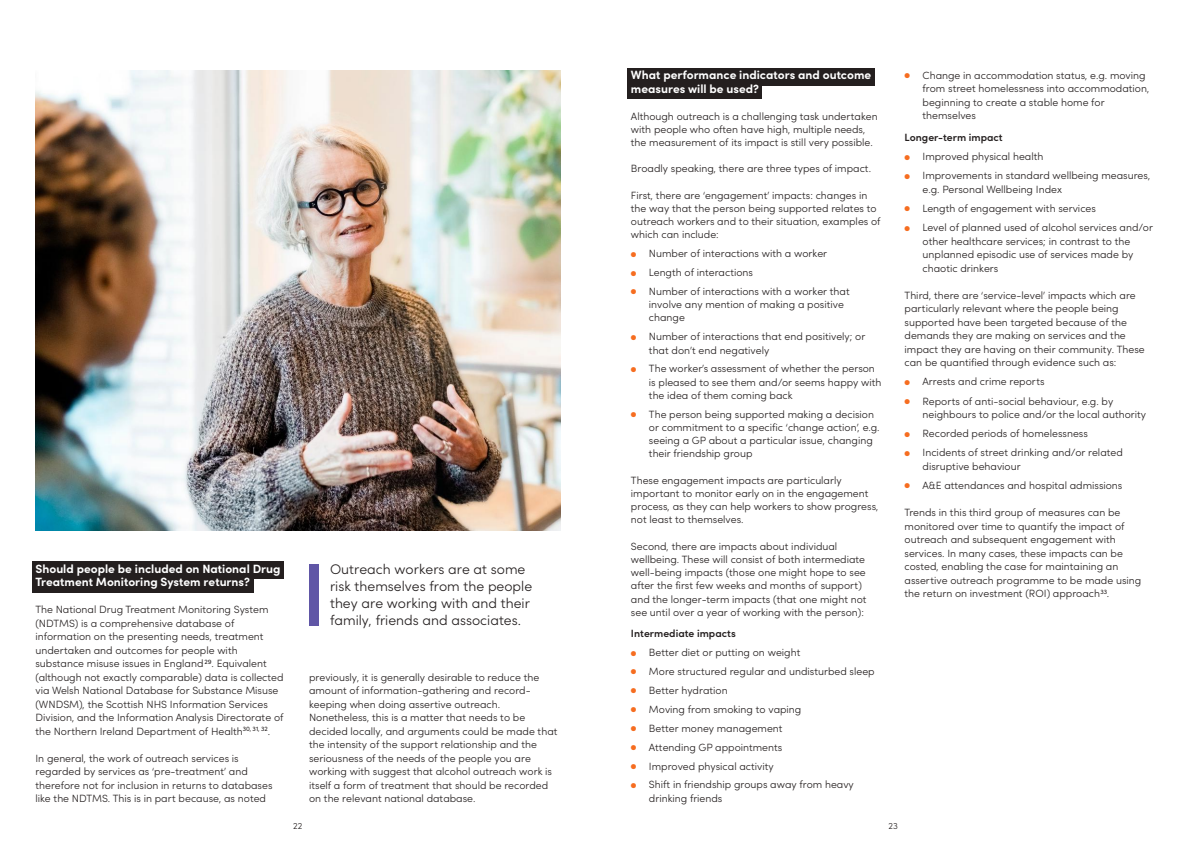
<style>
.page{position:relative;width:1191px;height:842px;background:#fff}
.page>*{position:absolute;margin:0;border:0;box-sizing:border-box;transform-origin:0 0}
.t1{font:300 14px/16.8px "Change";color:#241f1f}
.t2{font:700 12px/13.5px "Change";color:#fff}
.t3{font:300 10.5px/13.5px "Change";color:#241f1f}
.t4{font:600 10.5px "Change";color:#241f1f}
.t5{font:300 9px "Change";color:#241f1f}
.s1{color:#f66d20}
</style>
<div class="page">
<div style="left:32px;top:562px;width:251px;height:17px;background:#241f1f"></div>
<div style="left:32px;top:575px;width:221px;height:17px;background:#241f1f"></div>
<div style="left:309px;top:564px;width:10px;height:61px;background:#6056a6"></div>
<img style="left:35px;top:71px;width:525px;height:459px">
<div style="left:627px;top:68px;width:248px;height:17px;background:#241f1f"></div>
<div style="left:627px;top:82px;width:135px;height:17px;background:#241f1f"></div>
<p class="t2" style="left:35px;top:561px;width:247px">Should people be included on National Drug<br>Treatment Monitoring System returns?</p>
<p class="t3" style="left:35px;top:602px;width:250px">The National Drug Treatment Monitoring System (NDTMS) is a comprehensive database of information on the presenting needs, treatment undertaken and outcomes for people with substance misuse issues in England<sup>29</sup>. Equivalent (although not exactly comparable) data is collected via Welsh National Database for Substance Misuse (WNDSM), the Scottish NHS Information Services Division, and the Information Analysis Directorate of the Northern Ireland Department of Health<sup>30,</sup> <sup>31,</sup> <sup>32</sup>.</p>
<p class="t3" style="left:35px;top:751px;width:238px">In general, the work of outreach services is regarded by services as ‘pre-treatment’ and therefore not for inclusion in returns to databases like the NDTMS. This is in part because, as noted</p>
<h1 class="t1" style="left:330px;top:560px;width:204px">Outreach workers are at some risk themselves from the people they are working with and their family, friends and associates.</h1>
<p class="t3" style="left:309px;top:669px;width:250px">previously, it is generally desirable to reduce the amount of information-gathering and record&shy;keeping when doing assertive outreach.<br>Nonetheless, this is a matter that needs to be decided locally, and arguments could be made that the intensity of the support relationship and the seriousness of the needs of the people you are working with suggest that alcohol outreach work is itself a form of treatment that should be recorded on the relevant national database.</p>
<p class="t5" style="left:293px;top:819px;width:11px">22</p>
<p class="t2" style="left:631px;top:68px;width:242px">What performance indicators and outcome measures will be used?</p>
<p class="t3" style="left:631px;top:109px;width:248px;line-height:13.2px">Although outreach is a challenging task undertaken with people who often have high, multiple needs, the measurement of its impact is still very possible.</p>
<p class="t3" style="left:631px;top:161px;width:242px">Broadly speaking, there are three types of impact.</p>
<p class="t3" style="left:631px;top:188px;width:251px;line-height:13.2px">First, there are ‘engagement’ impacts: changes in the way that the person being supported relates to outreach workers and to their situation, examples of which can include:</p>
<p class="t3" style="left:631px;top:246px;width:198px"><span class="s1">●</span> Number of interactions with a worker</p>
<p class="t3" style="left:631px;top:265px;width:124px"><span class="s1">●</span> Length of interactions</p>
<p class="t3" style="left:649px;top:284px;width:202px;line-height:13.2px;text-indent:-18px"><span class="s1">●</span> Number of interactions with a worker that involve any mention of making a positive change</p>
<p class="t3" style="left:649px;top:329px;width:218px;line-height:13.2px;text-indent:-18px"><span class="s1">●</span> Number of interactions that end positively; or that don’t end negatively</p>
<p class="t3" style="left:649px;top:362px;width:234px;line-height:13.2px;text-indent:-18px"><span class="s1">●</span> The worker’s assessment of whether the person is pleased to see them and/or seems happy with the idea of them coming back</p>
<p class="t3" style="left:649px;top:407px;width:232px;line-height:13.2px;text-indent:-18px"><span class="s1">●</span> The person being supported making a decision or commitment to a specific ‘change action’, e.g. seeing a GP about a particular issue, changing their friendship group</p>
<p class="t3" style="left:631px;top:473px;width:249px;line-height:13.2px">These engagement impacts are particularly important to monitor early on in the engagement process, as they can help workers to show progress, not least to themselves.</p>
<p class="t3" style="left:631px;top:539px;width:237px;line-height:13.2px">Second, there are impacts about individual wellbeing. These will consist of both intermediate well-being impacts (those one might hope to see after the first few weeks and months of support) and the longer-term impacts (that one might not see until over a year of working with the person):</p>
<p class="t4" style="left:631px;top:626px;width:106px">Intermediate impacts</p>
<p class="t3" style="left:631px;top:645px;width:171px"><span class="s1">●</span> Better diet or putting on weight</p>
<p class="t3" style="left:631px;top:664px;width:245px"><span class="s1">●</span> More structured regular and undisturbed sleep</p>
<p class="t3" style="left:631px;top:683px;width:98px"><span class="s1">●</span> Better hydration</p>
<p class="t3" style="left:631px;top:702px;width:172px"><span class="s1">●</span> Moving from smoking to vaping</p>
<p class="t3" style="left:631px;top:721px;width:153px"><span class="s1">●</span> Better money management</p>
<p class="t3" style="left:631px;top:740px;width:153px"><span class="s1">●</span> Attending GP appointments</p>
<p class="t3" style="left:631px;top:758px;width:144px"><span class="s1">●</span> Improved physical activity</p>
<p class="t3" style="left:649px;top:777px;width:206px;text-indent:-18px"><span class="s1">●</span> Shift in friendship groups away from heavy drinking friends</p>
<p class="t3" style="left:922px;top:68px;width:228px;text-indent:-18px"><span class="s1">●</span> Change in accommodation status, e.g. moving from street homelessness into accommodation, beginning to create a stable home for themselves</p>
<p class="t4" style="left:904px;top:129px;width:100px">Longer-term impact</p>
<p class="t3" style="left:904px;top:149px;width:140px"><span class="s1">●</span> Improved physical health</p>
<p class="t3" style="left:922px;top:168px;width:229px;text-indent:-18px"><span class="s1">●</span> Improvements in standard wellbeing measures, e.g. Personal Wellbeing Index</p>
<p class="t3" style="left:904px;top:201px;width:193px"><span class="s1">●</span> Length of engagement with services</p>
<p class="t3" style="left:922px;top:220px;width:232px;text-indent:-18px"><span class="s1">●</span> Level of planned used of alcohol services and/or other healthcare services; in contrast to the unplanned episodic use of services made by chaotic drinkers</p>
<p class="t3" style="left:904px;top:288px;width:242px">Third, there are ‘service-level’ impacts which are particularly relevant where the people being supported have been targeted because of the demands they are making on services and the impact they are having on their community. These can be quantified through evidence such as:</p>
<p class="t3" style="left:904px;top:374px;width:141px"><span class="s1">●</span> Arrests and crime reports</p>
<p class="t3" style="left:922px;top:394px;width:225px;text-indent:-18px"><span class="s1">●</span> Reports of anti-social behaviour, e.g. by neighbours to police and/or the local authority</p>
<p class="t3" style="left:904px;top:426px;width:185px"><span class="s1">●</span> Recorded periods of homelessness</p>
<p class="t3" style="left:922px;top:445px;width:202px;text-indent:-18px"><span class="s1">●</span> Incidents of street drinking and/or related disruptive behaviour</p>
<p class="t3" style="left:904px;top:478px;width:219px"><span class="s1">●</span> A&amp;E attendances and hospital admissions</p>
<p class="t3" style="left:904px;top:505px;width:238px">Trends in this third group of measures can be monitored over time to quantify the impact of outreach and subsequent engagement with services. In many cases, these impacts can be costed, enabling the case for maintaining an assertive outreach programme to be made using the return on investment (ROI) approach<sup>33</sup>.</p>
<p class="t5" style="left:888px;top:819px;width:11px">23</p>
</div>
